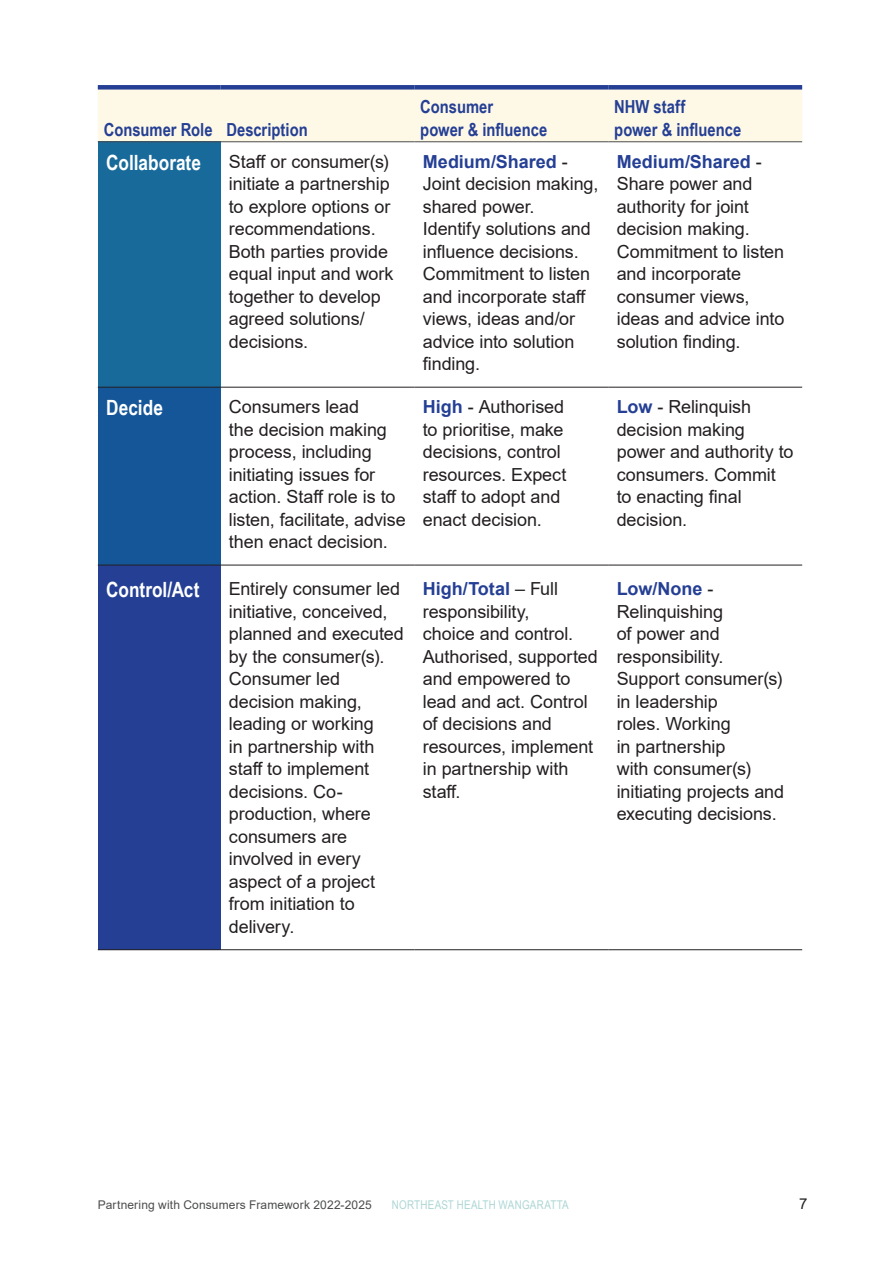
<style>
.page{position:relative;width:893px;height:1263px;background:#fff}
.page>*{position:absolute;margin:0;border:0;box-sizing:border-box;transform-origin:0 0}
.Copy{font:700 21px "Arial Narrow";color:#fff}
.Copy-2{font:18px/22.5px "Arial";letter-spacing:-.005em;color:#231f20}
.Navy_table_header{font:700 18px/22.5px "Arial Narrow";color:#243f94}
.t1{font:15px "Arial";color:#231f20}
.t2{font:12px "Arial";letter-spacing:.015em;color:#4b4c4d}
.t3{font:12px "Arial Narrow";letter-spacing:.015em;color:#acd6d4}
.s1{font-weight:700;color:#243f94}
</style>
<div class="page">
<div style="left:98px;top:90px;width:704px;height:52px;background:#fef8e7"></div>
<div style="left:98px;top:142px;width:122px;height:245px;background:#186a9b"></div>
<div style="left:98px;top:387px;width:122px;height:178px;background:#145698"></div>
<div style="left:98px;top:565px;width:122px;height:385px;background:#243f94"></div>
<hr style="left:98px;top:387px;width:122px;height:1px;background:#231f20">
<hr style="left:220px;top:387px;width:194px;height:1px;background:#231f20">
<hr style="left:414px;top:387px;width:194px;height:1px;background:#231f20">
<hr style="left:608px;top:387px;width:194px;height:1px;background:#231f20">
<hr style="left:98px;top:565px;width:122px;height:1px;background:#231f20">
<hr style="left:220px;top:565px;width:194px;height:1px;background:#231f20">
<hr style="left:414px;top:565px;width:194px;height:1px;background:#231f20">
<hr style="left:608px;top:565px;width:194px;height:1px;background:#231f20">
<hr style="left:98px;top:949px;width:122px;height:1px;background:#231f20">
<hr style="left:220px;top:949px;width:194px;height:1px;background:#231f20">
<hr style="left:414px;top:949px;width:194px;height:1px;background:#231f20">
<hr style="left:608px;top:949px;width:194px;height:1px;background:#231f20">
<hr style="left:98px;top:142px;width:122px;height:1px;background:#4b4c4d">
<hr style="left:220px;top:142px;width:194px;height:1px;background:#4b4c4d">
<hr style="left:414px;top:142px;width:194px;height:1px;background:#4b4c4d">
<hr style="left:608px;top:142px;width:194px;height:1px;background:#4b4c4d">
<div style="left:98px;top:85px;width:122px;height:5px;background:#243f94"></div>
<div style="left:220px;top:85px;width:194px;height:5px;background:#243f94"></div>
<div style="left:414px;top:85px;width:194px;height:5px;background:#243f94"></div>
<div style="left:608px;top:85px;width:194px;height:5px;background:#243f94"></div>
<p class="Navy_table_header" style="left:104px;top:117px;width:110px">Consumer Role</p>
<p class="Navy_table_header" style="left:226px;top:117px;width:83px">Description</p>
<p class="Navy_table_header" style="left:420px;top:95px;width:129px">Consumer<br>power &amp; influence</p>
<p class="Navy_table_header" style="left:614px;top:95px;width:129px">NHW staff<br>power &amp; influence</p>
<p class="Copy" style="left:106px;top:147px;width:96px">Collaborate</p>
<p class="Copy-2" style="left:229px;top:150px;width:166px">Staff or consumer(s) initiate a partnership to explore options or recommendations.<br>Both parties provide equal input and work together to develop agreed solutions/ decisions.</p>
<p class="Copy-2" style="left:423px;top:150px;width:177px"><span class="s1">Medium/Shared</span> -<br>Joint decision making, shared power.<br>Identify solutions and influence decisions.<br>Commitment to listen and incorporate staff views, ideas and/or advice into solution finding.</p>
<p class="Copy-2" style="left:617px;top:150px;width:169px"><span class="s1">Medium/Shared</span> -<br>Share power and authority for joint decision making.<br>Commitment to listen and incorporate consumer views, ideas and advice into solution finding.</p>
<p class="Copy" style="left:106px;top:392px;width:58px">Decide</p>
<p class="Copy-2" style="left:229px;top:395px;width:178px">Consumers lead<br>the decision making process, including initiating issues for action. Staff role is to listen, facilitate, advise then enact decision.</p>
<p class="Copy-2" style="left:423px;top:395px;width:145px"><span class="s1">High</span> - Authorised to prioritise, make decisions, control resources. Expect staff to adopt and enact decision.</p>
<p class="Copy-2" style="left:617px;top:395px;width:178px"><span class="s1">Low</span> - Relinquish decision making power and authority to consumers. Commit to enacting final decision.</p>
<p class="Copy" style="left:106px;top:574px;width:95px">Control/Act</p>
<p class="Copy-2" style="left:229px;top:577px;width:176px">Entirely consumer led initiative, conceived, planned and executed by the consumer(s).<br>Consumer led decision making, leading or working<br>in partnership with staff to implement decisions. Co&shy;production, where consumers are involved in every aspect of a project from initiation to delivery.</p>
<p class="Copy-2" style="left:423px;top:577px;width:177px"><span class="s1">High/Total</span> – Full responsibility,<br>choice and control.<br>Authorised, supported and empowered to lead and act. Control of decisions and resources, implement in partnership with staff.</p>
<p class="Copy-2" style="left:617px;top:577px;width:169px"><span class="s1">Low/None</span> -<br>Relinquishing<br>of power and responsibility.<br>Support consumer(s) in leadership<br>roles. Working<br>in partnership<br>with consumer(s) initiating projects and executing decisions.</p>
<p class="t2" style="left:98px;top:1196px;width:275px">Partnering with Consumers Framework 2022-2025</p>
<p class="t3" style="left:392px;top:1196px;width:179px">NORTHEAST HEALTH WANGARATTA</p>
<p class="t1" style="left:799px;top:1193px;width:10px">7</p>
</div>
